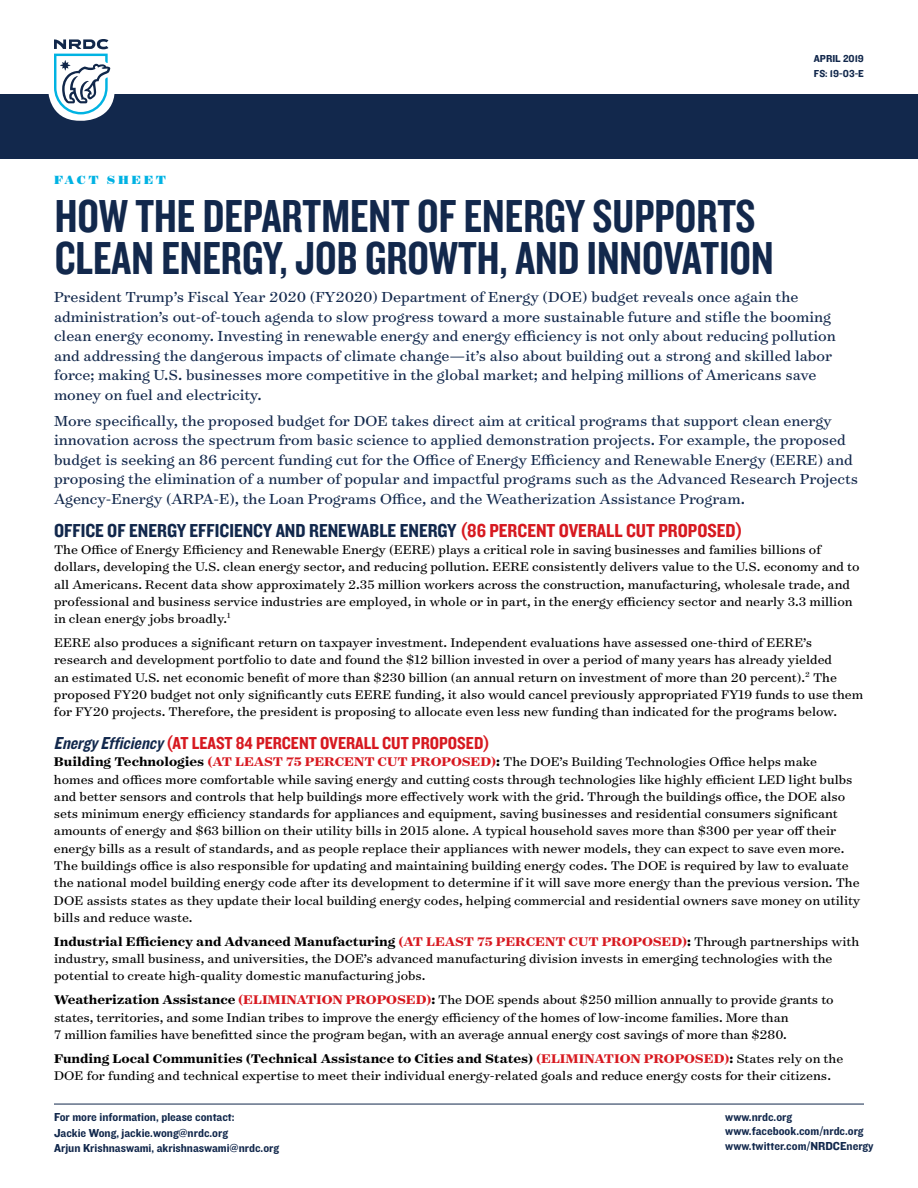
<style>
.page{position:relative;width:918px;height:1188px;background:#fff}
.page>*{position:absolute;margin:0;border:0;box-sizing:border-box;transform-origin:0 0}
.t1{font:48px/42px "Knockout 49 Liteweight";color:#12284c}
.t2{font:19.5px "Knockout 50 Welterweight";color:#12284c}
.t3{font:18px "Knockout 50 Welterweight";color:#d71920}
.t4{font:16.5px/19.5px "Surveyor Text";color:#12284c}
.t5{font:14.25px/17.2px "Surveyor Text";color:#000}
.t6{font:900 13.5px "Surveyor Display";letter-spacing:.195em;color:#00b2e3}
.t7{font:12px/15.6px "Knockout 51 Middleweight";color:#12284c}
.t8{font:10.5px/15px "Knockout 51 Middleweight";color:#12284c}
.s1{color:#d71920}
.s2{font-style:italic;color:#12284c}
.s3{font-weight:700}
.s4{font-weight:700;color:#d71920}
</style>
<div class="page">
<div style="left:0;top:94px;width:918px;height:65px;background:#12284c"></div>
<div style="left:48px;top:26px;width:67px;height:95px;background:#fff;border-radius:31px"></div>
<svg style="left:54px;top:39px;width:56px;height:75px"></svg>
<hr style="left:54px;top:1104px;width:810px;height:1px;background:#12284c">
<p class="t6" style="left:54px;top:171px;width:113px">FACT SHEET</p>
<h1 class="t1" style="left:55px;top:193px;width:720px">HOW THE DEPARTMENT OF ENERGY SUPPORTS<br>CLEAN ENERGY, JOB GROWTH, AND INNOVATION</h1>
<p class="t8" style="left:814px;top:51px;width:52px">APRIL 2019<br>FS: 19-03-E</p>
<p class="t4" style="left:54px;top:287px;width:783px">President Trump’s Fiscal Year 2020 (FY2020) Department of Energy (DOE) budget reveals once again the administration’s out-of-touch agenda to slow progress toward a more sustainable future and stifle the booming clean energy economy. Investing in renewable energy and energy efficiency is not only about reducing pollution and addressing the dangerous impacts of climate change—it’s also about building out a strong and skilled labor force; making U.S. businesses more competitive in the global market; and helping millions of Americans save money on fuel and electricity.</p>
<p class="t4" style="left:54px;top:411px;width:806px">More specifically, the proposed budget for DOE takes direct aim at critical programs that support clean energy innovation across the spectrum from basic science to applied demonstration projects. For example, the proposed budget is seeking an 86 percent funding cut for the Office of Energy Efficiency and Renewable Energy (EERE) and proposing the elimination of a number of popular and impactful programs such as the Advanced Research Projects Agency-Energy (ARPA-E), the Loan Programs Office, and the Weatherization Assistance Program.</p>
<h2 class="t2" style="left:54px;top:518px;width:690px">OFFICE OF ENERGY EFFICIENCY AND RENEWABLE ENERGY <span class="s1">(86 PERCENT OVERALL CUT PROPOSED)</span></h2>
<p class="t5" style="left:54px;top:541px;width:807px">The Office of Energy Efficiency and Renewable Energy (EERE) plays a critical role in saving businesses and families billions of dollars, developing the U.S. clean energy sector, and reducing pollution. EERE consistently delivers value to the U.S. economy and to all Americans. Recent data show approximately 2.35 million workers across the construction, manufacturing, wholesale trade, and professional and business service industries are employed, in whole or in part, in the energy efficiency sector and nearly 3.3 million in clean energy jobs broadly.<sup>1</sup></p>
<p class="t5" style="left:54px;top:634px;width:811px">EERE also produces a significant return on taxpayer investment. Independent evaluations have assessed one-third of EERE’s research and development portfolio to date and found the $12 billion invested in over a period of many years has already yielded<br>an estimated U.S. net economic benefit of more than $230 billion (an annual return on investment of more than 20 percent).<sup>2</sup> The proposed FY20 budget not only significantly cuts EERE funding, it also would cancel previously appropriated FY19 funds to use them for FY20 projects. Therefore, the president is proposing to allocate even less new funding than indicated for the programs below.</p>
<p class="t3" style="left:54px;top:731px;width:437px"><span class="s2">EnergyEfficiency</span>(AT LEAST 84 PERCENT OVERALL CUT PROPOSED)</p>
<p class="t5" style="left:54px;top:753px;width:808px"><span class="s3">Building Technologies</span> <span class="s4">(AT LEAST 75 PERCENT CUT PROPOSED)</span><span class="s3">:</span> The DOE’s Building Technologies Office helps make homes and offices more comfortable while saving energy and cutting costs through technologies like highly efficient LED light bulbs and better sensors and controls that help buildings more effectively work with the grid. Through the buildings office, the DOE also sets minimum energy efficiency standards for appliances and equipment, saving businesses and residential consumers significant amounts of energy and $63 billion on their utility bills in 2015 alone. A typical household saves more than $300 per year off their energy bills as a result of standards, and as people replace their appliances with newer models, they can expect to save even more.<br>The buildings office is also responsible for updating and maintaining building energy codes. The DOE is required by law to evaluate the national model building energy code after its development to determine if it will save more energy than the previous version. The DOE assists states as they update their local building energy codes, helping commercial and residential owners save money on utility bills and reduce waste.</p>
<p class="t5" style="left:54px;top:932px;width:807px"><span class="s3">Industrial Efficiency and Advanced Manufacturing</span> <span class="s4">(AT LEAST 75 PERCENT CUT PROPOSED)</span><span class="s3">:</span> Through partnerships with industry, small business, and universities, the DOE’s advanced manufacturing division invests in emerging technologies with the potential to create high-quality domestic manufacturing jobs.</p>
<p class="t5" style="left:54px;top:991px;width:781px"><span class="s3">Weatherization Assistance</span> <span class="s4">(ELIMINATION PROPOSED)</span><span class="s3">:</span> The DOE spends about $250 million annually to provide grants to states, territories, and some Indian tribes to improve the energy efficiency of the homes of low-income families. More than<br>7 million families have benefitted since the program began, with an average annual energy cost savings of more than $280.</p>
<p class="t5" style="left:54px;top:1049px;width:791px"><span class="s3">Funding Local Communities (Technical Assistance to Cities and States)</span> <span class="s4">(ELIMINATION PROPOSED)</span><span class="s3">:</span> States rely on the<br>DOE for funding and technical expertise to meet their individual energy-related goals and reduce energy costs for their citizens.</p>
<p class="t7" style="left:54px;top:1109px;width:227px">For more information, please contact:<br>Jackie Wong, jackie.wong@nrdc.org<br>Arjun Krishnaswami, akrishnaswami@nrdc.org</p>
<p class="t7" style="left:725px;top:1109px;width:150px;line-height:14.4px">www.nrdc.org www.facebook.com/nrdc.org www.twitter.com/NRDCEnergy</p>
</div>
